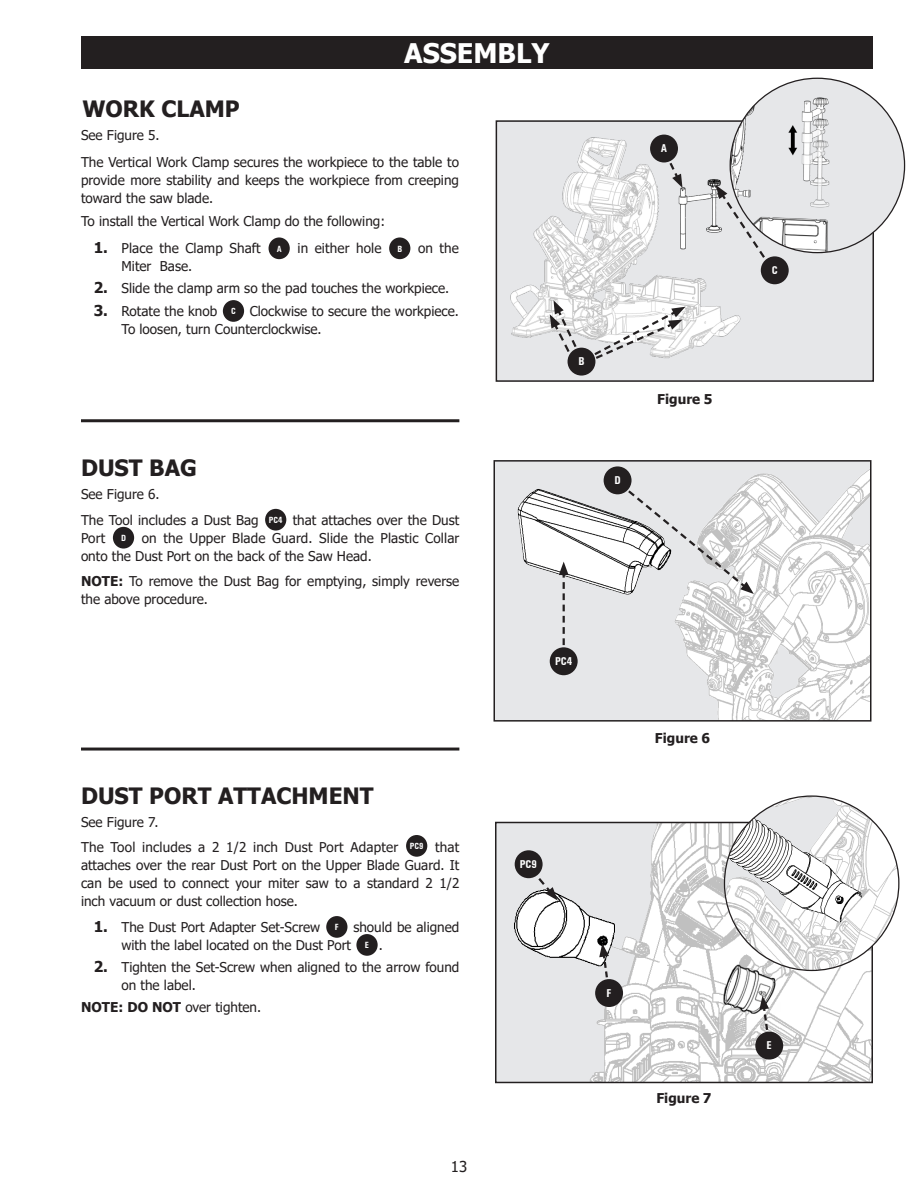
<style>
.page{position:relative;width:918px;height:1188px;background:#fff}
.page>*{position:absolute;margin:0;border:0;box-sizing:border-box;transform-origin:0 0}
.Section_Header{font:700 27px "Tahoma";color:#fff}
.Sub_Header{font:700 22.5px "Tahoma";color:#231f20}
.t1{font:15px "Tahoma";color:#231f20}
.Body_Text{font:13.5px/18px "Tahoma";color:#231f20}
.Paragraph_Center{font:700 13.5px "Tahoma";color:#231f20}
.Table_of_Contents{font:700 condensed 11.4px "Univers";color:#fff}
.Table_of_Contents-2{font:700 condensed 9px "Univers";color:#fff}
.s1{font-weight:700;font-size:15px}
.s2{font-weight:700}
</style>
<div class="page">
<div style="left:269px;top:237px;width:21px;height:22px;background:#231f20;border-radius:50%"></div>
<div style="left:389px;top:237px;width:21px;height:22px;background:#231f20;border-radius:50%"></div>
<div style="left:223px;top:300px;width:21px;height:22px;background:#231f20;border-radius:50%"></div>
<div style="left:265px;top:509px;width:21px;height:22px;background:#231f20;border-radius:50%"></div>
<div style="left:113px;top:527px;width:21px;height:22px;background:#231f20;border-radius:50%"></div>
<div style="left:406px;top:835px;width:21px;height:22px;background:#231f20;border-radius:50%"></div>
<div style="left:326px;top:916px;width:21px;height:22px;background:#231f20;border-radius:50%"></div>
<div style="left:356px;top:934px;width:22px;height:22px;background:#231f20;border-radius:50%"></div>
<div style="left:81px;top:36px;width:792px;height:33px;background:#231f20"></div>
<div style="left:496px;top:121px;width:377px;height:260px;background:#e6e7e9"></div>
<img style="left:510px;top:134px;width:231px;height:240px">
<div style="left:496px;top:120px;width:378px;height:262px;border:2px solid #231f20"></div>
<svg style="left:663px;top:150px;width:19px;height:38px"></svg>
<svg style="left:716px;top:185px;width:53px;height:85px"></svg>
<img style="left:496px;top:463px;width:372px;height:256px">
<div style="left:493px;top:460px;width:378px;height:262px;border:2px solid #231f20"></div>
<svg style="left:559px;top:562px;width:10px;height:86px"></svg>
<svg style="left:608px;top:474px;width:146px;height:120px"></svg>
<div style="left:650px;top:135px;width:28px;height:27px;background:#231f20;border-radius:50%"></div>
<div style="left:604px;top:466px;width:28px;height:28px;background:#231f20;border-radius:50%"></div>
<div style="left:550px;top:647px;width:28px;height:28px;background:#231f20;border-radius:50%"></div>
<div style="left:761px;top:256px;width:28px;height:28px;background:#231f20;border-radius:50%"></div>
<hr style="left:81px;top:419px;width:378px;height:3px;background:#231f20">
<hr style="left:81px;top:748px;width:378px;height:3px;background:#231f20">
<svg style="left:550px;top:300px;width:135px;height:65px"></svg>
<div style="left:568px;top:348px;width:27px;height:28px;background:#231f20;border-radius:50%"></div>
<img style="left:502px;top:825px;width:368px;height:255px">
<div style="left:495px;top:822px;width:378px;height:261px;border:2px solid #231f20"></div>
<svg style="left:528px;top:866px;width:30px;height:35px"></svg>
<svg style="left:759px;top:996px;width:11px;height:36px"></svg>
<div style="left:755px;top:1032px;width:28px;height:28px;background:#231f20;border-radius:50%"></div>
<div style="left:515px;top:850px;width:28px;height:28px;background:#231f20;border-radius:50%"></div>
<svg style="left:599px;top:943px;width:10px;height:37px"></svg>
<div style="left:595px;top:979px;width:28px;height:28px;background:#231f20;border-radius:50%"></div>
<div style="left:730px;top:78px;width:175px;height:175px;background:#e6e7e9;border-radius:50%"></div>
<img style="left:730px;top:78px;width:112px;height:175px">
<img style="left:724px;top:796px;width:175px;height:174px;border-radius:87px">
<p class="Section_Header" style="left:404px;top:34px;width:147px">ASSEMBLY</p>
<p class="Sub_Header" style="left:82px;top:93px;width:159px">WORK CLAMP</p>
<p class="Body_Text" style="left:81px;top:127px;width:80px">See Figure 5.</p>
<p class="Body_Text" style="left:81px;top:154px;width:380px;text-align:justify">The Vertical Work Clamp secures the workpiece to the table to provide more stability and keeps the workpiece from creeping toward the saw blade.</p>
<p class="Body_Text" style="left:81px;top:213px;width:306px">To install the Vertical Work Clamp do the following:</p>
<p class="Body_Text" style="left:94px;top:240px;width:169px"><span class="s1">1.</span> Place the Clamp Shaft</p>
<p class="Table_of_Contents-2" style="left:277px;top:243px;width:6px">A</p>
<p class="Body_Text" style="left:297px;top:240px;width:86px">in either hole</p>
<p class="Table_of_Contents-2" style="left:397px;top:243px;width:6px">B</p>
<p class="Body_Text" style="left:418px;top:240px;width:42px">on the</p>
<p class="Body_Text" style="left:122px;top:258px;width:72px">Miter Base.</p>
<p class="Body_Text" style="left:94px;top:280px;width:357px"><span class="s1">2.</span> Slide the clamp arm so the pad touches the workpiece.</p>
<p class="Body_Text" style="left:94px;top:303px;width:125px"><span class="s1">3.</span> Rotate the knob</p>
<p class="Table_of_Contents-2" style="left:231px;top:306px;width:6px">C</p>
<p class="Body_Text" style="left:122px;top:303px;width:339px;text-indent:128px">Clockwise to secure the workpiece.<br>To loosen, turn Counterclockwise.</p>
<p class="Table_of_Contents" style="left:578px;top:355px;width:8px">B</p>
<p class="Sub_Header" style="left:81px;top:452px;width:117px">DUST BAG</p>
<p class="Body_Text" style="left:81px;top:486px;width:80px">See Figure 6.</p>
<p class="Body_Text" style="left:81px;top:511px;width:179px">The Tool includes a Dust Bag</p>
<p class="Table_of_Contents-2" style="left:269px;top:515px;width:15px">PC4</p>
<p class="Body_Text" style="left:293px;top:511px;width:168px">that attaches over the Dust</p>
<p class="Body_Text" style="left:81px;top:529px;width:26px">Port</p>
<p class="Table_of_Contents-2" style="left:121px;top:533px;width:6px">D</p>
<p class="Body_Text" style="left:81px;top:529px;width:380px;text-indent:61px">on the Upper Blade Guard. Slide the Plastic Collar onto the Dust Port on the back of the Saw Head.</p>
<p class="Body_Text" style="left:81px;top:573px;width:380px"><span class="s2">NOTE:</span> To remove the Dust Bag for emptying, simply reverse the above procedure.</p>
<p class="Table_of_Contents" style="left:614px;top:473px;width:8px">D</p>
<p class="Table_of_Contents" style="left:555px;top:654px;width:19px">PC4</p>
<p class="Sub_Header" style="left:81px;top:780px;width:294px">DUST PORT ATTACHMENT</p>
<p class="Body_Text" style="left:81px;top:814px;width:79px">See Figure 7.</p>
<p class="Body_Text" style="left:81px;top:839px;width:319px">The Tool includes a 2 1/2 inch Dust Port Adapter</p>
<p class="Table_of_Contents-2" style="left:410px;top:841px;width:15px">PC9</p>
<p class="Body_Text" style="left:81px;top:839px;width:380px;text-align:justify;text-indent:354px">that attaches over the rear Dust Port on the Upper Blade Guard. It can be used to connect your miter saw to a standard 2 1/2 inch vacuum or dust collection hose.</p>
<p class="Body_Text" style="left:94px;top:919px;width:228px"><span class="s1">1.</span> The Dust Port Adapter Set-Screw</p>
<p class="Table_of_Contents-2" style="left:335px;top:922px;width:5px">F</p>
<p class="Body_Text" style="left:353px;top:919px;width:107px">should be aligned</p>
<p class="Body_Text" style="left:122px;top:937px;width:231px">with the label located on the Dust Port</p>
<p class="Table_of_Contents-2" style="left:365px;top:940px;width:6px">E</p>
<p class="Body_Text" style="left:379px;top:937px;width:6px">.</p>
<p class="Body_Text" style="left:122px;top:959px;width:339px;text-indent:-28px"><span class="s1">2.</span> Tighten the Set-Screw when aligned to the arrow found on the label.</p>
<p class="Body_Text" style="left:81px;top:999px;width:182px"><span class="s2">NOTE: DO NOT</span> over tighten.</p>
<p class="Table_of_Contents" style="left:520px;top:857px;width:19px">PC9</p>
<p class="Table_of_Contents" style="left:607px;top:986px;width:7px">F</p>
<p class="t1" style="left:451px;top:1157px;width:18px">13</p>
<p class="Table_of_Contents" style="left:661px;top:142px;width:8px">A</p>
<p class="Paragraph_Center" style="left:657px;top:389px;width:57px">Figure 5</p>
<p class="Paragraph_Center" style="left:655px;top:729px;width:57px">Figure 6</p>
<p class="Paragraph_Center" style="left:656px;top:1089px;width:57px">Figure 7</p>
<p class="Table_of_Contents" style="left:772px;top:263px;width:7px">C</p>
<p class="Table_of_Contents" style="left:767px;top:1039px;width:7px">E</p>
</div>
